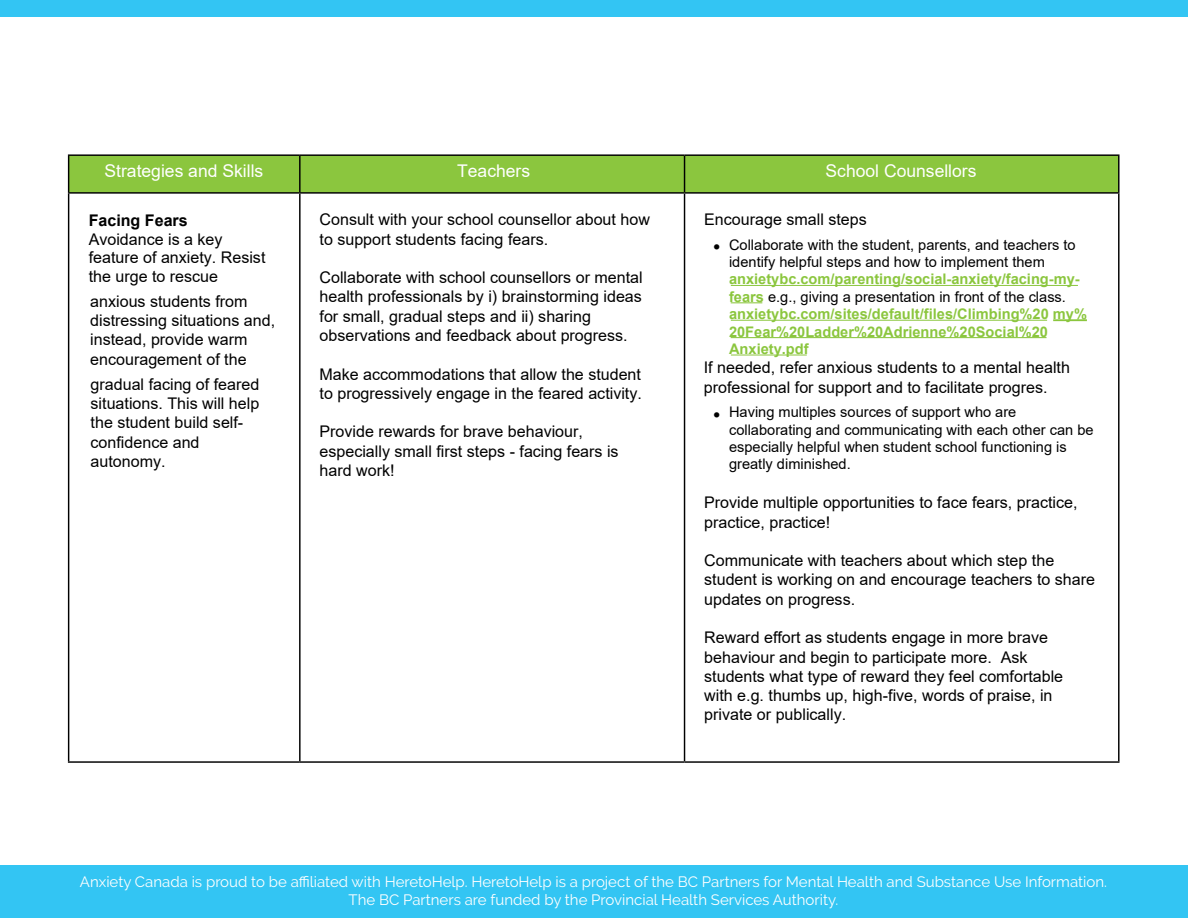
<style>
.page{position:relative;width:1188px;height:918px;background:#fff}
.page>*{position:absolute;margin:0;border:0;box-sizing:border-box;transform-origin:0 0}
.t1{font:17.55px "Arial";color:#fff}
.t2{font:16.05px/19.4px "Arial";color:#000}
.t3{font:15px/18px "Raleway";color:#fff;text-align:center}
.t4{font:700 14.55px/17.4px "Arial";color:#8bc63e}
.t5{font:14.55px/17.2px "Arial";color:#000}
.s1{font-weight:700}
.s2{font-family:"Helvetica Neue";font-weight:400;color:#000}
.s3{font-weight:400;color:#000}
.s4{font-family:"Helvetica Neue"}
</style>
<div class="page">
<div style="left:0;top:865px;width:1188px;height:53px;background:#33c5f3"></div>
<div style="left:0;top:0;width:1188px;height:17px;background:#33c5f3"></div>
<div style="left:69px;top:156px;width:1049px;height:36px;background:#8bc63e"></div>
<hr style="left:68px;top:154px;width:232px;height:2px;background:#000">
<hr style="left:68px;top:156px;width:1px;height:36px;background:#000">
<hr style="left:300px;top:154px;width:385px;height:2px;background:#000">
<hr style="left:299px;top:156px;width:2px;height:36px;background:#000">
<hr style="left:685px;top:154px;width:435px;height:2px;background:#000">
<hr style="left:684px;top:156px;width:1px;height:36px;background:#000">
<hr style="left:1118px;top:156px;width:2px;height:36px;background:#000">
<hr style="left:68px;top:192px;width:232px;height:2px;background:#000">
<hr style="left:68px;top:194px;width:1px;height:567px;background:#000">
<hr style="left:300px;top:192px;width:385px;height:2px;background:#000">
<hr style="left:299px;top:194px;width:2px;height:567px;background:#000">
<hr style="left:685px;top:192px;width:435px;height:2px;background:#000">
<hr style="left:684px;top:194px;width:1px;height:567px;background:#000">
<hr style="left:1118px;top:194px;width:2px;height:567px;background:#000">
<hr style="left:68px;top:761px;width:232px;height:2px;background:#000">
<hr style="left:300px;top:761px;width:385px;height:2px;background:#000">
<hr style="left:685px;top:761px;width:435px;height:2px;background:#000">
<hr style="left:731px;top:355px;width:76px;height:1px;background:#8bc63e">
<hr style="left:731px;top:337px;width:316px;height:1px;background:#8bc63e">
<hr style="left:1053px;top:320px;width:34px;height:1px;background:#8bc63e">
<hr style="left:731px;top:320px;width:316px;height:1px;background:#8bc63e">
<hr style="left:731px;top:302px;width:31px;height:1px;background:#8bc63e">
<hr style="left:731px;top:285px;width:347px;height:1px;background:#8bc63e">
<p class="t1" style="left:105px;top:159px;width:160px">Strategies and Skills</p>
<p class="t1" style="left:457px;top:159px;width:75px">Teachers</p>
<p class="t1" style="left:826px;top:159px;width:152px">School Counsellors</p>
<p class="t2" style="left:89px;top:211px;width:178px;line-height:18.6px"><span class="s1">Facing Fears<br></span>Avoidance is a key feature of anxiety. Resist the urge to rescue</p>
<p class="t2" style="left:90px;top:291px;width:186px">anxious students from distressing situations and, instead, provide warm encouragement of the</p>
<p class="t2" style="left:91px;top:374px;width:170px">gradual facing of feared situations. This will help the student build self&shy;confidence and autonomy.</p>
<p class="t2" style="left:320px;top:210px;width:332px">Consult with your school counsellor about how to support students facing fears.</p>
<p class="t2" style="left:320px;top:268px;width:325px">Collaborate with school counsellors or mental health professionals by i) brainstorming ideas for small, gradual steps and ii) sharing observations and feedback about progress.</p>
<p class="t2" style="left:320px;top:364px;width:324px">Make accommodations that allow the student to progressively engage in the feared activity.</p>
<p class="t2" style="left:320px;top:422px;width:301px">Provide rewards for brave behaviour, especially small first steps - facing fears is hard work!</p>
<p class="t2" style="left:704px;top:210px;width:164px">Encourage small steps</p>
<p class="t4" style="left:729px;top:236px;width:359px;text-indent:-16px"><span class="s2">•</span> <span class="s3">Collaborate with the student, parents, and teachers to identify helpful steps and how to implement them </span>anxietybc.com/parenting/social-anxiety/facing-my&shy;fears <span class="s3">e.g., giving a presentation in front of the class. </span>anxietybc.com/sites/default/files/Climbing%20 my% 20Fear%20Ladder%20Adrienne%20Social%20<br>Anxiety.pdf</p>
<p class="t2" style="left:704px;top:358px;width:368px">If needed, refer anxious students to a mental health professional for support and to facilitate progres.</p>
<p class="t5" style="left:729px;top:404px;width:366px;text-indent:-16px"><span class="s4">•</span> Having multiples sources of support who are collaborating and communicating with each other can be especially helpful when student school functioning is greatly diminished.</p>
<p class="t2" style="left:704px;top:493px;width:375px">Provide multiple opportunities to face fears, practice, practice, practice!</p>
<p class="t2" style="left:704px;top:551px;width:392px">Communicate with teachers about which step the student is working on and encourage teachers to share updates on progress.</p>
<p class="t2" style="left:704px;top:628px;width:360px">Reward effort as students engage in more brave behaviour and begin to participate more. Ask students what type of reward they feel comfortable with e.g. thumbs up, high-five, words of praise, in private or publically.</p>
<p class="t3" style="left:80px;top:872px;width:1029px">Anxiety Canada is proud to be affiliated with HeretoHelp. HeretoHelp is a project of the BC Partners for Mental Health and Substance Use Information.<br>The BC Partners are funded by the Provincial Health Services Authority.</p>
</div>
